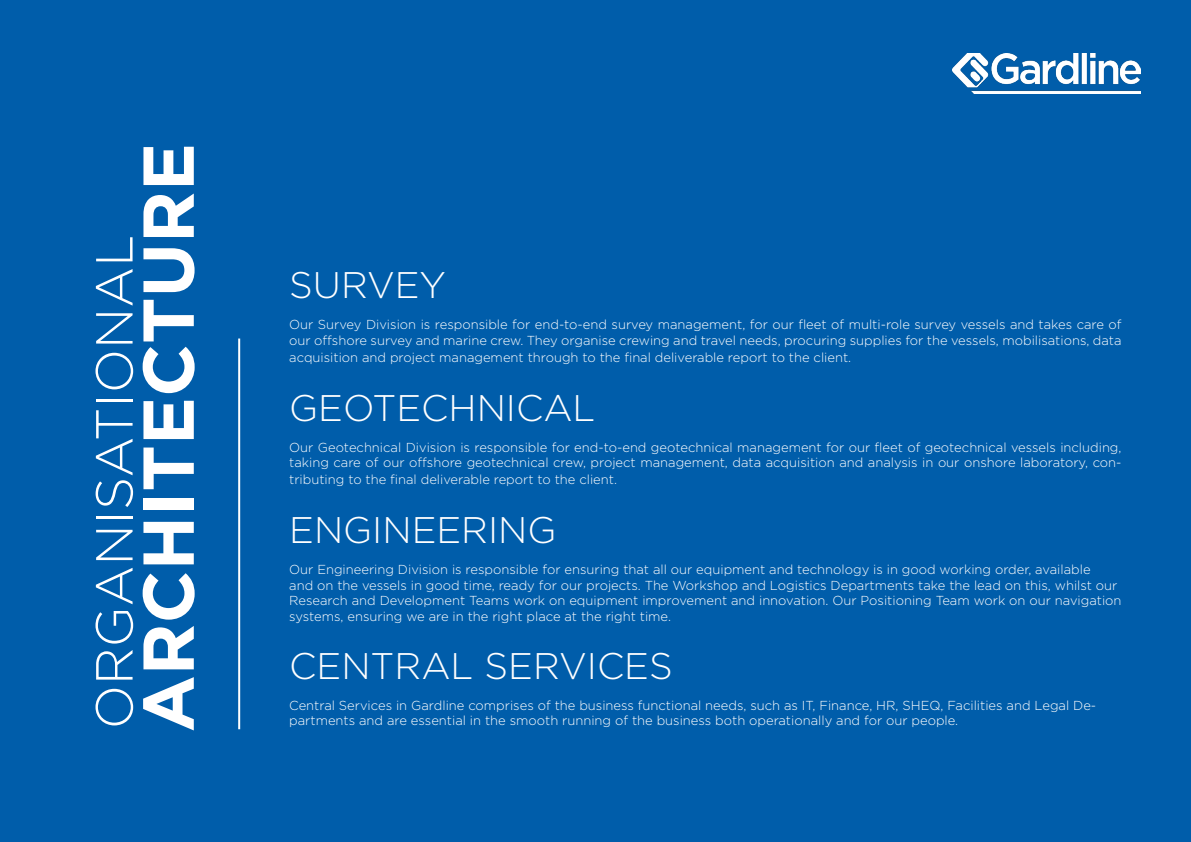
<style>
.page{position:relative;width:1191px;height:842px;background:#005daa}
.page>*{position:absolute;margin:0;border:0;box-sizing:border-box;transform-origin:0 0}
.t1{font:700 71.9px "Gotham";color:#fff}
.t2{font:300 52px "Gotham";color:#fff}
.t3{font:300 37px "Gotham";color:#fff}
.t4{font:300 13px/15.6px "Gotham";color:#fff}
</style>
<div class="page">
<hr style="left:238px;top:338px;width:2px;height:391px;background:#fff">
<img style="left:952px;top:54px;width:188px;height:39px">
<h2 class="t2" style="left:81px;top:729px;width:496px;rotate:-90deg">ORGANISATIONAL</h2>
<h1 class="t1" style="left:121px;top:732px;width:591px;rotate:-90deg">ARCHITECTURE</h1>
<h3 class="t3" style="left:289px;top:262px;width:158px">SURVEY</h3>
<p class="t4" style="left:289px;top:317px;width:834px">Our Survey Division is responsible for end-to-end survey management, for our fleet of multi-role survey vessels and takes care of our offshore survey and marine crew. They organise crewing and travel needs, procuring supplies for the vessels, mobilisations, data</p>
<p class="t4" style="left:289px;top:349px;width:563px">acquisition and project management through to the final deliverable report to the client.</p>
<h3 class="t3" style="left:289px;top:384px;width:308px">GEOTECHNICAL</h3>
<p class="t4" style="left:289px;top:439px;width:833px">Our Geotechnical Division is responsible for end-to-end geotechnical management for our fleet of geotechnical vessels including, taking care of our offshore geotechnical crew, project management, data acquisition and analysis in our onshore laboratory, con-</p>
<p class="t4" style="left:289px;top:471px;width:329px">tributing to the final deliverable report to the client.</p>
<h3 class="t3" style="left:289px;top:506px;width:269px">ENGINEERING</h3>
<p class="t4" style="left:289px;top:561px;width:834px">Our Engineering Division is responsible for ensuring that all our equipment and technology is in good working order, available<br>and on the vessels in good time, ready for our projects. The Workshop and Logistics Departments take the lead on this, whilst our Research and Development Teams work on equipment improvement and innovation. Our Positioning Team work on our navigation systems, ensuring we are in the right place at the right time.</p>
<h3 class="t3" style="left:289px;top:642px;width:385px">CENTRAL SERVICES</h3>
<p class="t4" style="left:289px;top:697px;width:808px">Central Services in Gardline comprises of the business functional needs, such as IT, Finance, HR, SHEQ, Facilities and Legal De&shy;partments and are essential in the smooth running of the business both operationally and for our people.</p>
</div>
